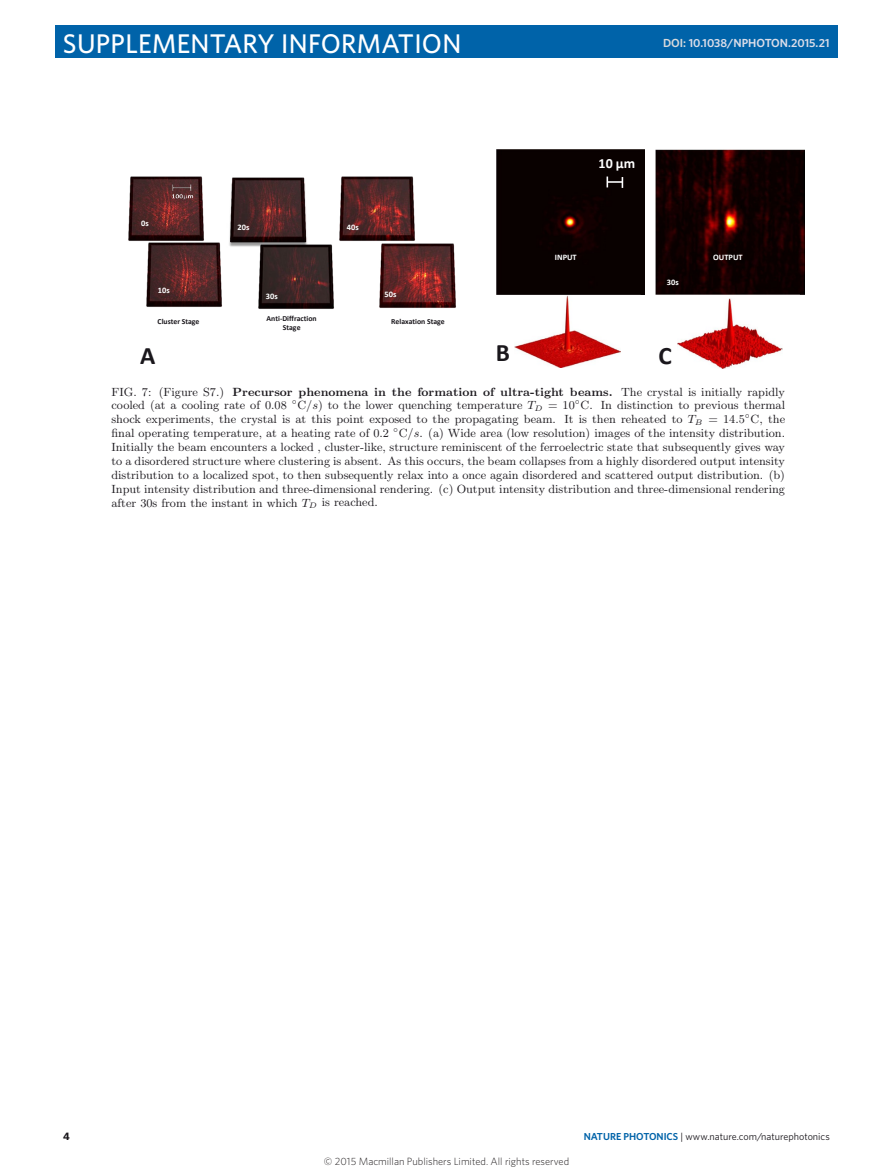
<style>
.page{position:relative;width:893px;height:1174px;background:#fff}
.page>*{position:absolute;margin:0;border:0;box-sizing:border-box;transform-origin:0 0}
.t1{font:500 27px "Whitney";letter-spacing:.01em;color:#fff}
.t2{font:700 25.2px "Calibri";color:#1a171c}
.t3{font:700 14.1px "Calibri";color:#fff}
.t4{font:11.85px/13.8px "CMR9";color:#1a171c;text-align:justify}
.t5{font:11.85px "CMBX9";color:#1a171c}
.t6{font:600 11.7px "Whitney";color:#dbdde9}
.t7{font:700 10.8px "Whitney";color:#1a171c}
.t8{font:300 10.5px "Whitney";color:#231f20}
.t9{font:10.2px "Whitney";color:#1a171c}
.t10{font:700 8.4px "Calibri";color:#fff}
.t11{font:700 7.8px/9.3px "Calibri";color:#1a171c;text-align:center}
.s1{color:#d9dadb}
.s2{font-family:"CMR9"}
.s3{font-family:"CMMI9"}
.s4{font-weight:600;color:#0063a9}
</style>
<div class="page">
<div style="left:55px;top:26px;width:783px;height:32px;background:#0063a9"></div>
<img style="left:379px;top:243px;width:77px;height:65px">
<img style="left:496px;top:150px;width:148px;height:145px">
<img style="left:656px;top:149px;width:148px;height:145px">
<img style="left:514px;top:295px;width:106px;height:72px">
<img style="left:677px;top:298px;width:106px;height:70px">
<svg style="left:606px;top:176px;width:17px;height:12px"></svg>
<img style="left:258px;top:244px;width:76px;height:65px">
<img style="left:229px;top:177px;width:81px;height:71px">
<img style="left:146px;top:242px;width:76px;height:65px">
<img style="left:128px;top:176px;width:76px;height:65px">
<img style="left:339px;top:176px;width:76px;height:65px">
<img style="left:165px;top:183px;width:35px;height:19px">
<h1 class="t1" style="left:63px;top:25px;width:400px">SUPPLEMENTARY INFORMATION</h1>
<p class="t6" style="left:663px;top:35px;width:168px"><span class="s1">DOI:</span> 10.1038/NPHOTON.2015.21</p>
<p class="t10" style="left:141px;top:218px;width:9px">0s</p>
<p class="t10" style="left:238px;top:222px;width:13px">20s</p>
<p class="t10" style="left:347px;top:222px;width:13px">40s</p>
<p class="t10" style="left:158px;top:285px;width:13px">10s</p>
<p class="t10" style="left:266px;top:290px;width:13px">30s</p>
<p class="t10" style="left:385px;top:289px;width:13px">50s</p>
<p class="t11" style="left:267px;top:313px;width:52px">Anti-Diffraction<br>Stage</p>
<p class="t11" style="left:158px;top:317px;width:43px">Cluster Stage</p>
<p class="t11" style="left:391px;top:317px;width:55px">Relaxation Stage</p>
<h2 class="t2" style="left:140px;top:339px;width:17px">A</h2>
<h2 class="t2" style="left:496px;top:336px;width:16px">B</h2>
<p class="t3" style="left:599px;top:155px;width:38px">10 µm</p>
<p class="t10" style="left:555px;top:252px;width:23px">INPUT</p>
<p class="t10" style="left:713px;top:252px;width:31px">OUTPUT</p>
<p class="t10" style="left:667px;top:276px;width:13px">30s</p>
<h2 class="t2" style="left:658px;top:339px;width:15px">C</h2>
<p class="t5" style="left:111px;top:386px;width:675px"><span class="s2">FIG. 7: (Figure S7.)</span> Precursor phenomena in the formation of ultra-tight beams. <span class="s2">The crystal is initially rapidly</span></p>
<p class="t4" style="left:111px;top:399px;width:675px">cooled (at a cooling rate of 0.08 <sup>◦</sup>C<span class="s3">/s</span>) to the lower quenching temperature <span class="s3">T</span><sub>D</sub> = 10<sup>◦</sup>C. In distinction to previous thermal shock experiments, the crystal is at this point exposed to the propagating beam. It is then reheated to <span class="s3">T</span><sub>B</sub> = 14<span class="s3">.</span>5<sup>◦</sup>C, the final operating temperature, at a heating rate of 0.2 <sup>◦</sup>C<span class="s3">/s</span>. (a) Wide area (low resolution) images of the intensity distribution.<br>Initially the beam encounters a locked , cluster-like, structure reminiscent of the ferroelectric state that subsequently gives way to a disordered structure where clustering is absent. As this occurs, the beam collapses from a highly disordered output intensity distribution to a localized spot, to then subsequently relax into a once again disordered and scattered output distribution. (b)<br>Input intensity distribution and three-dimensional rendering. (c) Output intensity distribution and three-dimensional rendering after 30s from the instant in which <span class="s3">T</span><sub>D</sub> is reached.</p>
<p class="t7" style="left:63px;top:1128px;width:8px">4</p>
<p class="t9" style="left:584px;top:1129px;width:248px"><span class="s4">NATURE PHOTONICS</span> | www.nature.com/naturephotonics</p>
<p class="t8" style="left:324px;top:1154px;width:247px">© 2015 Macmillan Publishers Limited. All rights reserved</p>
</div>
